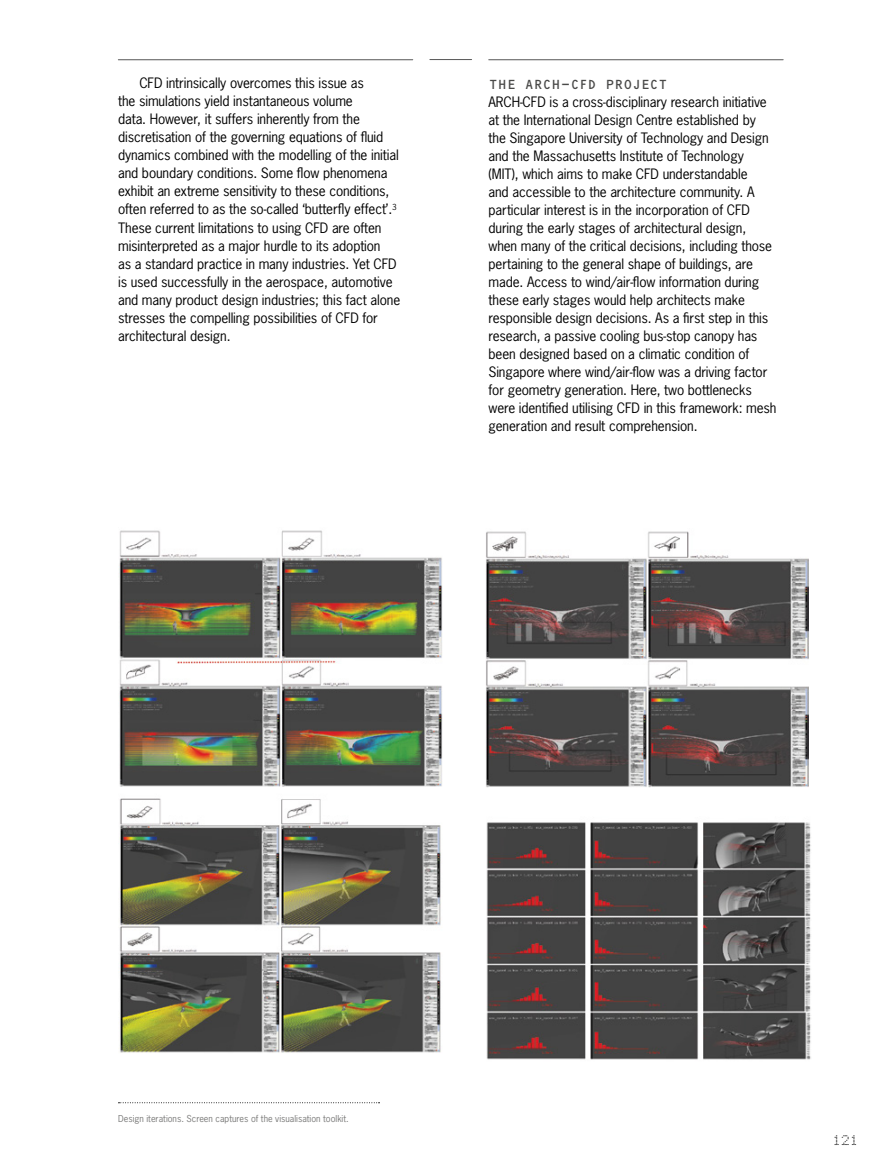
<style>
.page{position:relative;width:893px;height:1170px;background:#fff}
.page>*{position:absolute;margin:0;border:0;box-sizing:border-box;transform-origin:0 0}
.t1{font:13.5px/18px "News Gothic Std";letter-spacing:-.01em;color:#000}
.t2{font:13.5px "OCRB";letter-spacing:-.065em;color:#494948}
.t3{font:12px "AF Cashier 1";color:#000}
.t4{font:9px "News Gothic Std";color:#7b7b7a}
</style>
<div class="page">
<img style="left:119px;top:530px;width:324px;height:523px">
<img style="left:485px;top:531px;width:323px;height:257px">
<img style="left:487px;top:822px;width:324px;height:238px">
<svg style="left:118px;top:1102px;width:262px;height:1px"></svg>
<hr style="left:118px;top:59px;width:295px;height:1px;background:#565656">
<hr style="left:489px;top:59px;width:294px;height:1px;background:#565656">
<hr style="left:430px;top:59px;width:42px;height:1px;background:#565656">
<p class="t1" style="left:118px;top:74px;width:284px;text-indent:21px">CFD intrinsically overcomes this issue as<br>the simulations yield instantaneous volume<br>data. However, it suffers inherently from the discretisation of the governing equations of fluid dynamics combined with the modelling of the initial and boundary conditions. Some flow phenomena exhibit an extreme sensitivity to these conditions, often referred to as the so-called ‘butterfly effect’.<sup>3<br></sup>These current limitations to using CFD are often misinterpreted as a major hurdle to its adoption<br>as a standard practice in many industries. Yet CFD is used successfully in the aerospace, automotive and many product design industries; this fact alone stresses the compelling possibilities of CFD for architectural design.</p>
<p class="t2" style="left:489px;top:77px;width:91px">THE ARCH-CFD</p>
<p class="t2" style="left:605px;top:77px;width:64px">PROJECT</p>
<p class="t1" style="left:489px;top:93px;width:290px">ARCH-CFD is a cross-disciplinary research initiative at the International Design Centre established by the Singapore University of Technology and Design and the Massachusetts Institute of Technology (MIT), which aims to make CFD understandable<br>and accessible to the architecture community. A particular interest is in the incorporation of CFD during the early stages of architectural design, when many of the critical decisions, including those pertaining to the general shape of buildings, are made. Access to wind/air-flow information during these early stages would help architects make responsible design decisions. As a first step in this research, a passive cooling bus-stop canopy has been designed based on a climatic condition of Singapore where wind/air-flow was a driving factor for geometry generation. Here, two bottlenecks were identified utilising CFD in this framework: mesh generation and result comprehension.</p>
<p class="t4" style="left:118px;top:1112px;width:232px">Design iterations. Screen captures of the visualisation toolkit.</p>
<p class="t3" style="left:833px;top:1133px;width:27px">121</p>
</div>
